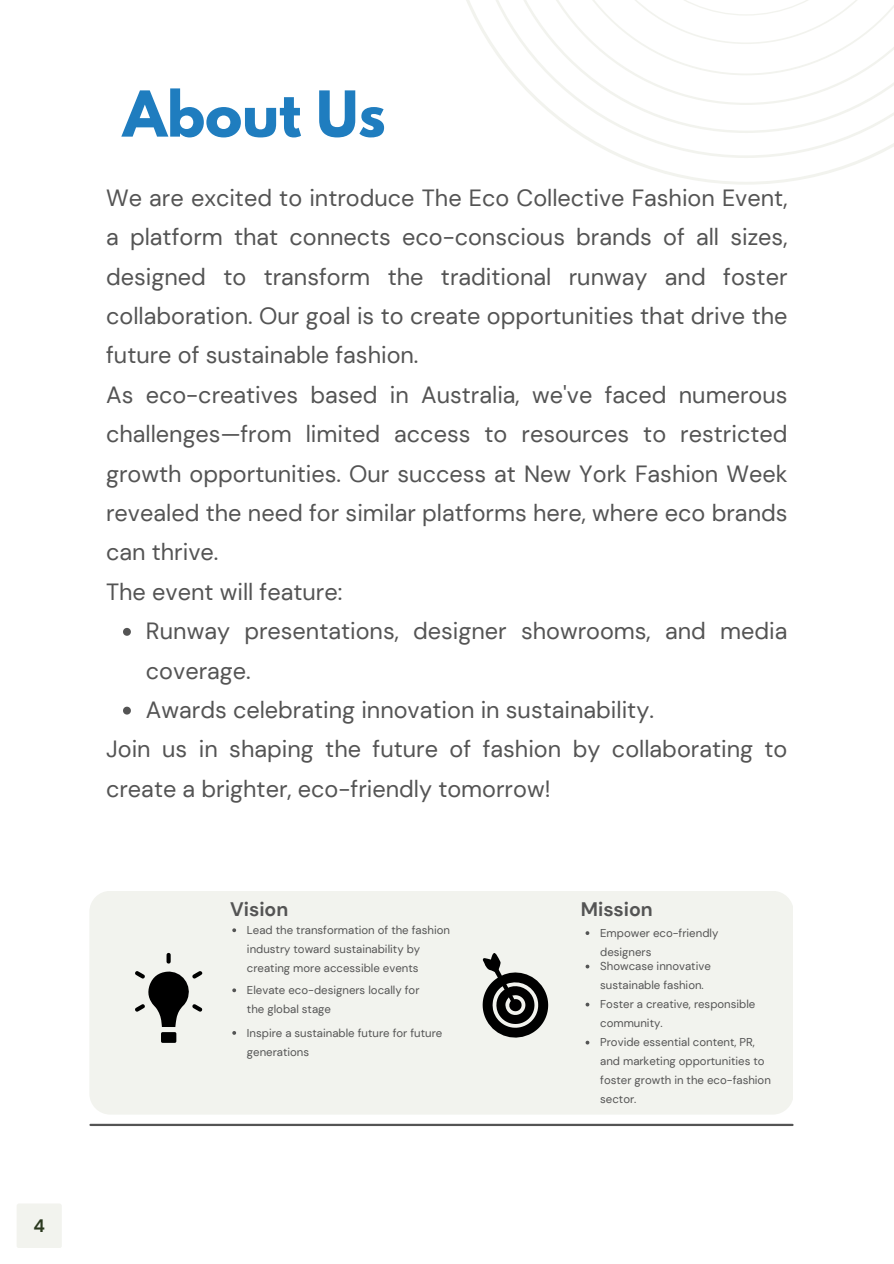
<style>
.page{position:relative;width:894px;height:1264px;background:#fff}
.page>*{position:absolute;margin:0;border:0;box-sizing:border-box;transform-origin:0 0}
.t1{font:700 55.95px "League Spartan";color:#1f7dbf}
.t2{font:23.4px/39.3px "DM Sans";color:#545454}
.t3{font:700 19.5px "DM Sans";color:#545454}
.t4{font:700 18px "DM Sans";color:#2b391f}
.t5{font:11.4px/19px "DM Sans";color:#545454}
</style>
<div class="page">
<div style="left:17px;top:1203px;width:45px;height:45px;background:#f2f3ee;border-radius:2px"></div>
<hr style="left:90px;top:1123px;width:702px;height:2px;background:#545454">
<div style="left:89px;top:890px;width:704px;height:224px;background:#f2f3ee;border-radius:21px"></div>
<svg style="left:135px;top:952px;width:67px;height:90px"></svg>
<svg style="left:482px;top:953px;width:66px;height:85px"></svg>
<svg style="left:232px;top:928px;width:4px;height:4px"></svg>
<svg style="left:232px;top:1031px;width:4px;height:3px"></svg>
<svg style="left:466px;top:0;width:404px;height:185px"></svg>
<svg style="left:468px;top:0;width:425px;height:158px"></svg>
<svg style="left:123px;top:628px;width:8px;height:7px"></svg>
<svg style="left:123px;top:706px;width:8px;height:8px"></svg>
<svg style="left:585px;top:931px;width:4px;height:4px"></svg>
<svg style="left:232px;top:988px;width:4px;height:4px"></svg>
<svg style="left:585px;top:964px;width:4px;height:4px"></svg>
<svg style="left:585px;top:1002px;width:4px;height:4px"></svg>
<svg style="left:585px;top:1040px;width:4px;height:4px"></svg>
<p class="t4" style="left:33px;top:1213px;width:13px">4</p>
<h2 class="t1" style="left:123px;top:86px;width:264px">About Us</h2>
<p class="t2" style="left:106px;top:178px;width:682px">We are excited to introduce The Eco Collective Fashion Event, a platform that connects eco-conscious brands of all sizes, designed to transform the traditional runway and foster collaboration. Our goal is to create opportunities that drive the future of sustainable fashion.<br>As eco-creatives based in Australia, we've faced numerous challenges—from limited access to resources to restricted growth opportunities. Our success at New York Fashion Week revealed the need for similar platforms here, where eco brands can thrive.<br>The event will feature:</p>
<p class="t2" style="left:146px;top:611px;width:643px">Runway presentations, designer showrooms, and media coverage.</p>
<h2 class="t2" style="left:146px;top:690px;width:509px">Awards celebrating innovation in sustainability.</h2>
<h3 class="t2" style="left:106px;top:729px;width:682px">Join us in shaping the future of fashion by collaborating to create a brighter, eco-friendly tomorrow!</h3>
<p class="t3" style="left:230px;top:896px;width:60px">Vision</p>
<h3 class="t3" style="left:580px;top:896px;width:73px">Mission</h3>
<p class="t5" style="left:600px;top:923px;width:120px">Empower eco-friendly designers</p>
<p class="t5" style="left:247px;top:980px;width:174px">Elevate eco-designers locally for the global stage</p>
<h1 class="t5" style="left:247px;top:920px;width:204px">Lead the transformation of the fashion industry toward sustainability by creating more accessible events</h1>
<p class="t5" style="left:600px;top:956px;width:112px">Showcase innovative sustainable fashion.</p>
<p class="t5" style="left:600px;top:994px;width:157px">Foster a creative, responsible community.</p>
<p class="t5" style="left:600px;top:1033px;width:172px">Provide essential content, PR, and marketing opportunities to foster growth in the eco-fashion sector.</p>
<p class="t5" style="left:247px;top:1023px;width:197px">Inspire a sustainable future for future generations</p>
</div>
